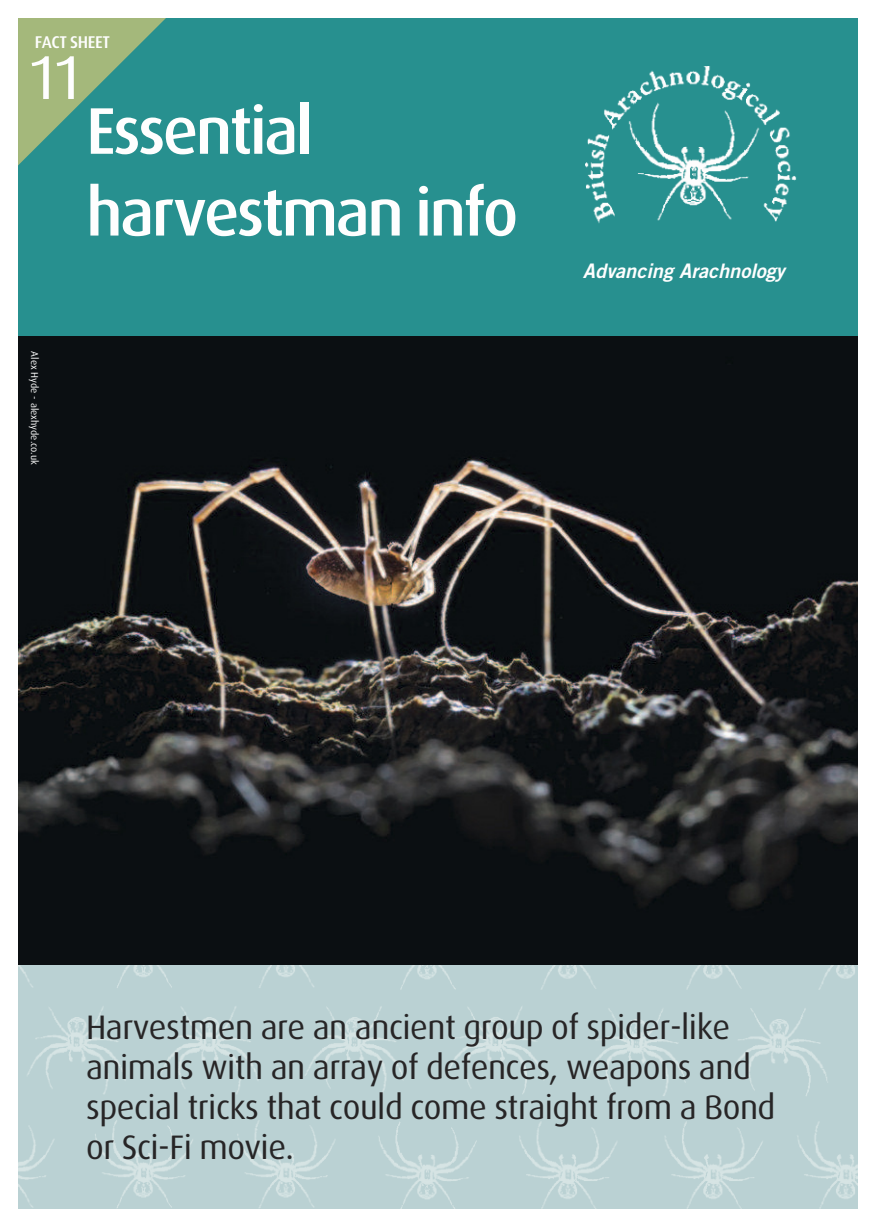
<style>
.page{position:relative;width:876px;height:1227px;background:#fff}
.page>*{position:absolute;margin:0;border:0;box-sizing:border-box;transform-origin:0 0}
.t1{font:500 66px/81.8px "Dax";letter-spacing:-.04em;color:#fefefe}
.t2{font:62px "Dax";color:#fefefe}
.t3{font:34px/40px "Dax";letter-spacing:-.015em;color:#272526}
.t4{font:italic 700 20px "Trade Gothic No.2";color:#fefefe}
.t5{font:500 17px "Dax";letter-spacing:-.025em;color:#fefefe}
.t6{font:10px "Dax";color:#fefefe}
</style>
<div class="page">
<img style="left:18px;top:335px;width:839px;height:630px">
<div style="left:18px;top:965px;width:839px;height:244px;background:#bad1d3"></div>
<div style="left:18px;top:18px;width:839px;height:317px;background:#27908f"></div>
<svg style="left:18px;top:18px;width:148px;height:147px"></svg>
<img style="left:585px;top:67px;width:212px;height:156px">
<p class="t5" style="left:35px;top:32px;width:77px">FACT SHEET</p>
<h2 class="t2" style="left:26px;top:43px;width:59px">11</h2>
<h1 class="t1" style="left:86px;top:91px;width:433px">Essential harvestman info</h1>
<p class="t6" style="left:40px;top:351px;width:115px;rotate:90deg">Alex Hyde - alexhyde.co.uk</p>
<p class="t4" style="left:582px;top:258px;width:203px">Advancing Arachnology</p>
<p class="t3" style="left:86px;top:1007px;width:690px">Harvestmen are an ancient group of spider-like animals with an array of defences, weapons and special tricks that could come straight from a Bond or Sci-Fi movie.</p>
</div>
